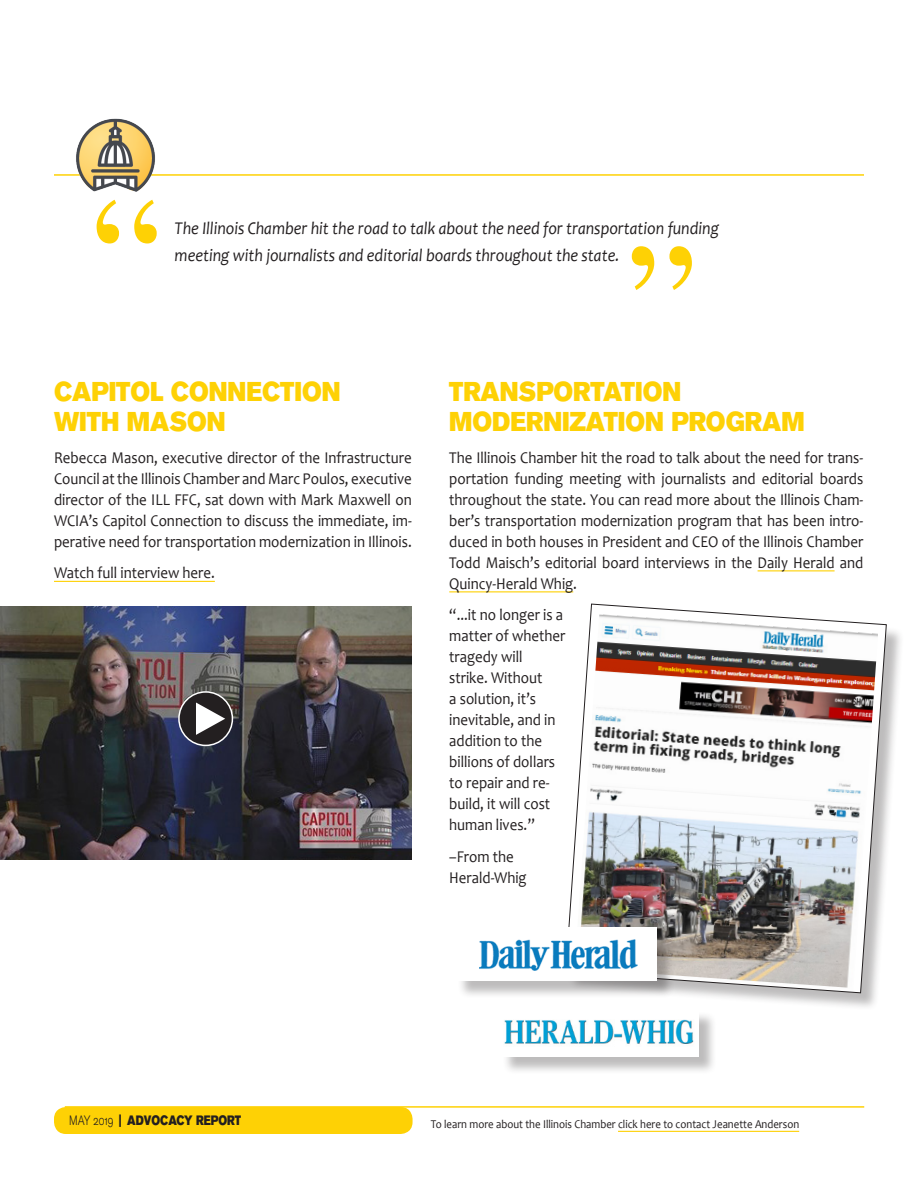
<style>
.page{position:relative;width:918px;height:1188px;background:#fff}
.page>*{position:absolute;margin:0;border:0;box-sizing:border-box;transform-origin:0 0}
.Advocacy-text{font:27px/30px "Akzidenz Grotesk BQ Super";color:#fed105;scale:.9 1}
.Advocacy-text-2{font:italic 18px/27px "Candara";color:#231f20;scale:.9 1}
.Advocacy-text-3{font:16.5px/21px "Candara";color:#231f20;text-align:justify;scale:.9 1}
.t1{font:13.5px "Akzidenz Grotesk BQ Super";color:#231f20;scale:.8 1}
.Advocacy-text-4{font:12px "Candara";color:#231f20;scale:.9 1}
.s1{font-family:"Akzidenz Grotesk BQ Light Os F"}
</style>
<div class="page">
<hr style="left:54px;top:174px;width:810px;height:2px;background:#fed105">
<img style="left:72px;top:118px;width:86px;height:74px">
<svg style="left:97px;top:200px;width:60px;height:43px"></svg>
<svg style="left:632px;top:246px;width:60px;height:44px"></svg>
<div style="left:54px;top:1107px;width:359px;height:27px;background:#fed105;border-radius:12px"></div>
<hr style="left:618px;top:1131px;width:181px;height:1px;background:#fed105">
<hr style="left:65px;top:1106px;width:799px;height:2px;background:#fed105">
<hr style="left:54px;top:581px;width:161px;height:1px;background:#fed105">
<img style="left:0;top:607px;width:412px;height:253px">
<div style="left:179px;top:692px;width:53px;height:53px;background:#231f20;border-radius:50%"></div>
<div style="left:178px;top:691px;width:55px;height:55px;border:2px solid #fff;border-radius:50%"></div>
<svg style="left:196px;top:703px;width:29px;height:32px"></svg>
<div style="left:568px;top:607px;width:337px;height:405px;background:#231f20;opacity:.3"></div>
<img style="left:568px;top:603px;width:319px;height:391px">
<div style="left:457px;top:929px;width:219px;height:71px;background:#231f20;opacity:.3"></div>
<div style="left:455px;top:927px;width:202px;height:54px;background:#fff"></div>
<img style="left:480px;top:940px;width:158px;height:31px">
<div style="left:502px;top:1011px;width:216px;height:64px;background:#231f20;opacity:.3"></div>
<div style="left:500px;top:1009px;width:199px;height:47px;background:#fff"></div>
<img style="left:504px;top:1019px;width:190px;height:25px">
<hr style="left:758px;top:570px;width:77px;height:1px;background:#fed105">
<hr style="left:449px;top:591px;width:124px;height:1px;background:#fed105">
<p class="Advocacy-text-2" style="left:175px;top:214px;width:606px">The Illinois Chamber hit the road to talk about the need for transportation funding meeting with journalists and editorial boards throughout the state.</p>
<p class="Advocacy-text" style="left:54px;top:377px;width:320px">CAPITOL CONNECTION</p>
<p class="Advocacy-text" style="left:54px;top:407px;width:192px">WITH MASON</p>
<p class="Advocacy-text-3" style="left:54px;top:447px;width:399px">Rebecca Mason, executive director of the Infrastructure Council at the Illinois Chamber and Marc Poulos, executive director of the ILL FFC, sat down with Mark Maxwell on WCIA’s Capitol Connection to discuss the immediate, im&shy;perative need for transportation modernization in Illinois.</p>
<p class="Advocacy-text-3" style="left:54px;top:562px;width:180px">Watch full interview here.</p>
<p class="Advocacy-text" style="left:449px;top:377px;width:396px">TRANSPORTATION<br>MODERNIZATION PROGRAM</p>
<p class="Advocacy-text-3" style="left:449px;top:447px;width:462px">The Illinois Chamber hit the road to talk about the need for trans&shy;portation funding meeting with journalists and editorial boards throughout the state. You can read more about the Illinois Cham&shy;ber’s transportation modernization program that has been intro&shy;duced in both houses in President and CEO of the Illinois Chamber Todd Maisch’s editorial board interviews in the Daily Herald and Quincy-Herald Whig.</p>
<p class="Advocacy-text-3" style="left:449px;top:604px;width:130px;text-align:left">“...it no longer is a matter of whether tragedy will<br>strike. Without<br>a solution, it’s inevitable, and in addition to the billions of dollars to repair and re&shy;build, it will cost human lives.”</p>
<p class="Advocacy-text-3" style="left:449px;top:846px;width:87px">–From the<br>Herald-Whig</p>
<p class="t1" style="left:69px;top:1113px;width:216px"><span class="s1">MAY 2019</span> | ADVOCACY REPORT</p>
<p class="Advocacy-text-4" style="left:431px;top:1117px;width:411px">To learn more about the Illinois Chamber click here to contact Jeanette Anderson</p>
</div>
